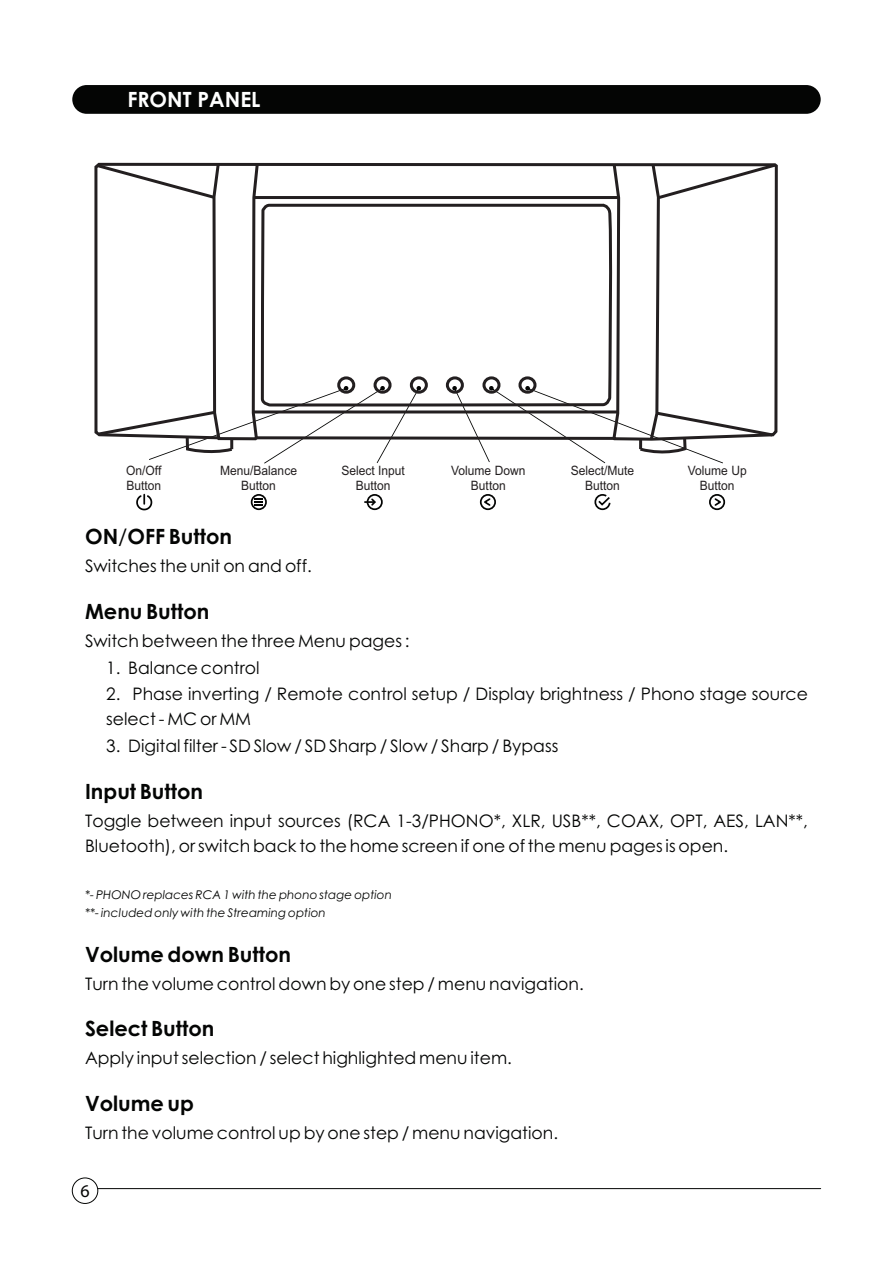
<style>
.page{position:relative;width:893px;height:1263px;background:#fff}
.page>*{position:absolute;margin:0;border:0;box-sizing:border-box;transform-origin:0 0}
.t1{font:700 21px "Century Gothic";color:#040504}
.t2{font:700 21px "Century Gothic";color:#fff}
.t3{font:18px "Myriad Pro";color:#040504}
.t4{font:17.25px/25px "Century Gothic";color:#040504}
.t5{font:12.9px/14.4px "Arial";color:#231f20;text-align:center;scale:.93 1}
.t6{font:italic 12px/18.6px "Century Gothic";color:#040504}
.s1{font-weight:400}
</style>
<div class="page">
<div style="left:72px;top:85px;width:749px;height:29px;background:#040504;border-radius:14px"></div>
<hr style="left:98px;top:1188px;width:723px;height:1px;background:#040504">
<div style="left:72px;top:1177px;width:26px;height:27px;background:#fff;border:1px solid #040504;border-radius:50%"></div>
<hr style="left:254px;top:196px;width:365px;height:3px;background:#231f20">
<hr style="left:253px;top:410px;width:364px;height:3px;background:#231f20">
<div style="left:446px;top:376px;width:18px;height:18px;border:3px solid #231f20;border-radius:50%"></div>
<div style="left:410px;top:376px;width:18px;height:18px;border:3px solid #231f20;border-radius:50%"></div>
<svg style="left:452px;top:163px;width:326px;height:300px"></svg>
<svg style="left:94px;top:162px;width:327px;height:349px"></svg>
<div style="left:480px;top:494px;width:16px;height:16px;border:2px solid #040504;border-radius:50%"></div>
<svg style="left:482px;top:497px;width:10px;height:10px"></svg>
<div style="left:709px;top:494px;width:16px;height:16px;border:2px solid #040504;border-radius:50%"></div>
<svg style="left:713px;top:497px;width:10px;height:10px"></svg>
<svg style="left:594px;top:494px;width:17px;height:17px"></svg>
<p class="t2" style="left:127px;top:92px;width:135px">FRONT PANEL</p>
<p class="t5" style="left:126px;top:465px;width:39px;text-align:left">On/Off<br>Button</p>
<p class="t5" style="left:220px;top:465px;width:84px">Menu/Balance<br>Button</p>
<p class="t5" style="left:341px;top:465px;width:70px">Select Input<br>Button</p>
<p class="t5" style="left:451px;top:465px;width:81px">Volume Down<br>Button</p>
<p class="t5" style="left:571px;top:465px;width:70px">Select/Mute<br>Button</p>
<p class="t5" style="left:688px;top:465px;width:65px">Volume Up<br>Button</p>
<p class="t1" style="left:85px;top:529px;width:149px">ON<span class="s1">/</span>OFF Button</p>
<p class="t4" style="left:85px;top:555px;width:228px">Switches the unit on and off.</p>
<p class="t1" style="left:85px;top:603px;width:126px">Menu Button</p>
<p class="t4" style="left:85px;top:630px;width:326px">Switch between the three Menu pages :</p>
<p class="t4" style="left:106px;top:656px;width:155px">1. Balance control</p>
<p class="t4" style="left:106px;top:683px;width:703px">2. Phase inverting / Remote control setup / Display brightness / Phono stage source select - MC or MM</p>
<p class="t4" style="left:106px;top:735px;width:454px">3. Digital filter - SD Slow / SD Sharp / Slow / Sharp / Bypass</p>
<p class="t1" style="left:85px;top:783px;width:120px">Input Button</p>
<p class="t4" style="left:85px;top:809px;width:724px">Toggle between input sources (RCA 1-3/PHONO*, XLR, USB**, COAX, OPT, AES, LAN**,<br>Bluetooth), or switch back to the home screen if one of the menu pages is open.</p>
<p class="t6" style="left:85px;top:886px;width:309px">*- PHONO replaces RCA 1 with the phono stage option **- included only with the Streaming option</p>
<p class="t1" style="left:85px;top:946px;width:208px">Volume down Button</p>
<p class="t4" style="left:85px;top:972px;width:500px">Turn the volume control down by one step / menu navigation.</p>
<p class="t1" style="left:85px;top:1020px;width:131px">Select Button</p>
<p class="t4" style="left:85px;top:1047px;width:428px">Apply input selection / select highlighted menu item.</p>
<p class="t1" style="left:85px;top:1095px;width:110px">Volume up</p>
<p class="t4" style="left:85px;top:1121px;width:475px">Turn the volume control up by one step / menu navigation.</p>
<p class="t3" style="left:80px;top:1183px;width:11px">6</p>
</div>
